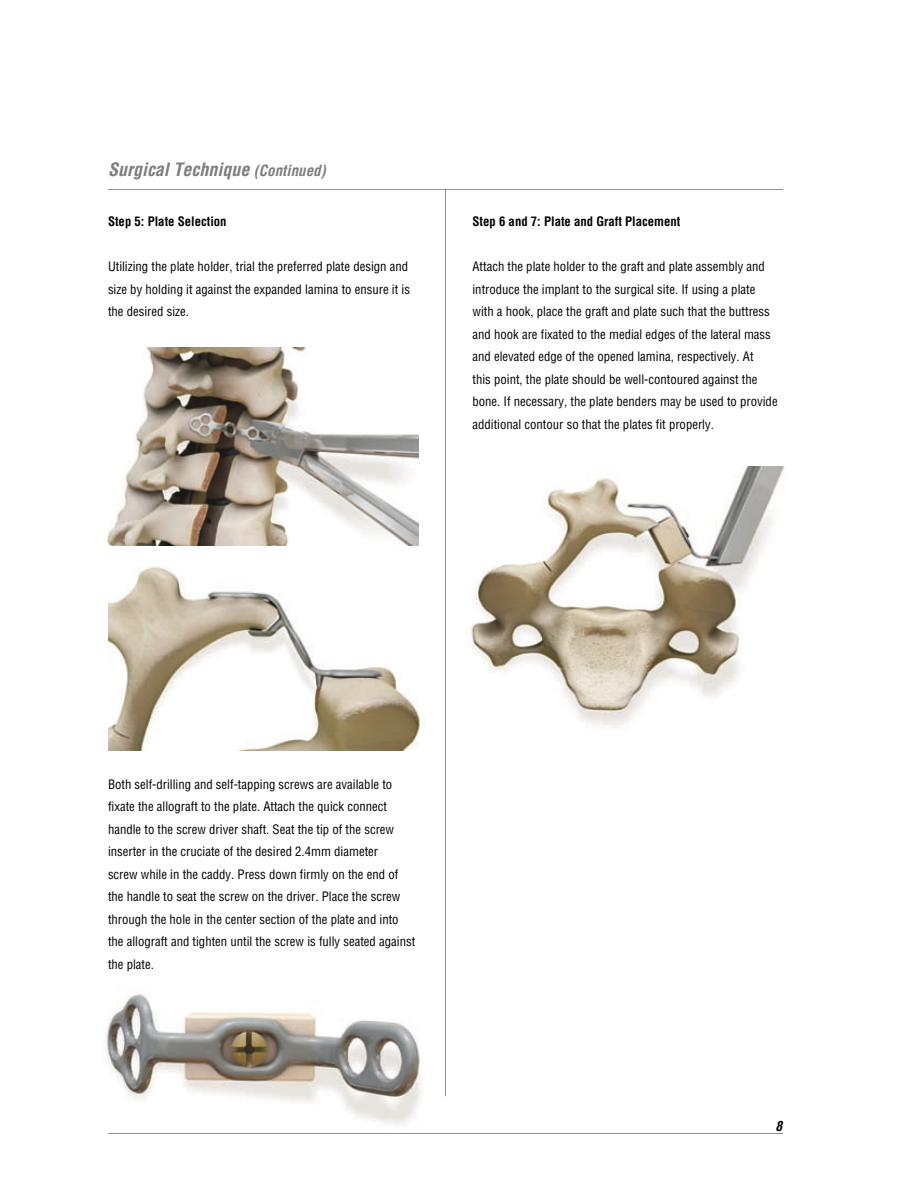
<style>
.page{position:relative;width:918px;height:1188px;background:#fff}
.page>*{position:absolute;margin:0;border:0;box-sizing:border-box;transform-origin:0 0}
.t1{font:italic 700 condensed 18px "Helvetica LT";color:#7d7d7d}
.t2{font:italic 700 condensed 13.5px "Helvetica LT";color:#000}
.t3{font:condensed 12.75px/22.5px "Helvetica LT";color:#000}
.t4{font:700 condensed 12.75px "Helvetica LT";color:#000}
.s1{font-size:15px}
</style>
<div class="page">
<hr style="left:108px;top:1133px;width:675px;height:1px;background:#959595">
<hr style="left:445px;top:189px;width:1px;height:907px;background:#959595">
<hr style="left:108px;top:189px;width:675px;height:1px;background:#959595">
<img style="left:107px;top:348px;width:311px;height:197px">
<img style="left:108px;top:566px;width:315px;height:184px">
<img style="left:106px;top:994px;width:315px;height:131px">
<img style="left:469px;top:466px;width:316px;height:261px">
<h1 class="t1" style="left:108px;top:159px;width:219px">Surgical Technique <span class="s1">(Continued)</span></h1>
<p class="t4" style="left:108px;top:214px;width:120px">Step 5: Plate Selection</p>
<p class="t3" style="left:108px;top:255px;width:303px">Utilizing the plate holder, trial the preferred plate design and size by holding it against the expanded lamina to ensure it is the desired size.</p>
<p class="t4" style="left:472px;top:214px;width:209px">Step 6 and 7: Plate and Graft Placement</p>
<p class="t3" style="left:472px;top:255px;width:307px">Attach the plate holder to the graft and plate assembly and introduce the implant to the surgical site. If using a plate with a hook, place the graft and plate such that the buttress and hook are fixated to the medial edges of the lateral mass and elevated edge of the opened lamina, respectively. At<br>this point, the plate should be well-contoured against the bone. If necessary, the plate benders may be used to provide additional contour so that the plates fit properly.</p>
<p class="t3" style="left:108px;top:773px;width:309px">Both self-drilling and self-tapping screws are available to fixate the allograft to the plate. Attach the quick connect handle to the screw driver shaft. Seat the tip of the screw inserter in the cruciate of the desired 2.4mm diameter<br>screw while in the caddy. Press down firmly on the end of the handle to seat the screw on the driver. Place the screw through the hole in the center section of the plate and into the allograft and tighten until the screw is fully seated against the plate.</p>
<p class="t2" style="left:775px;top:1117px;width:8px">8</p>
</div>
